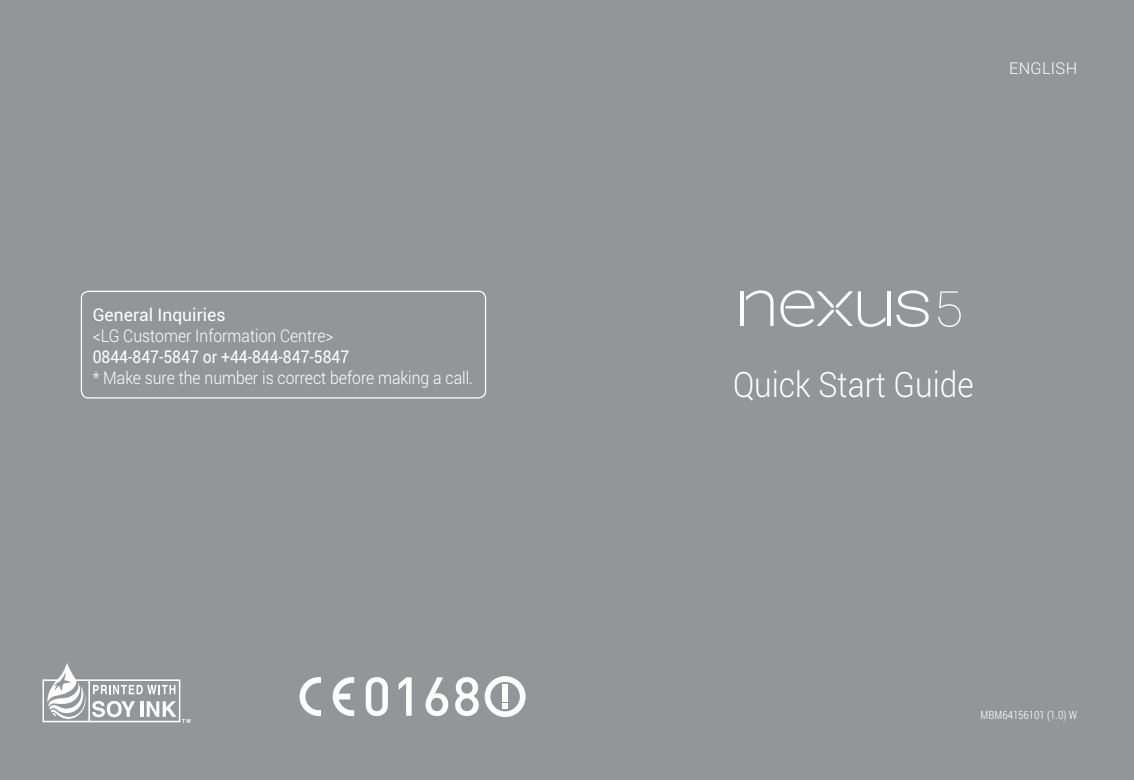
<style>
.page{position:relative;width:1134px;height:780px;background:#939598}
.page>*{position:absolute;margin:0;border:0;box-sizing:border-box;transform-origin:0 0}
.t1{font:300 35px "Roboto";color:#fff;scale:.9 1}
.t2{font:300 17.5px "Roboto";color:#fff;scale:.9 1}
.t3{font:17.5px "Roboto";color:#fff;scale:.9 1}
.t4{font:17.5px "Roboto";color:#fff}
.t5{font:300 16.25px "Roboto";letter-spacing:.02em;color:#fff}
.t6{font:300 11.25px "Roboto Condensed";color:#fff}
</style>
<div class="page">
<hr style="left:887px;top:291px;width:3px;height:35px;background:#fff">
<svg style="left:746px;top:290px;width:27px;height:36px"></svg>
<hr style="left:741px;top:291px;width:3px;height:35px;background:#fff">
<svg style="left:896px;top:290px;width:33px;height:37px"></svg>
<svg style="left:780px;top:290px;width:105px;height:37px"></svg>
<svg style="left:938px;top:291px;width:23px;height:36px"></svg>
<svg style="left:182px;top:719px;width:8px;height:3px"></svg>
<div style="left:42px;top:679px;width:138px;height:43px;border:2px solid #fff"></div>
<hr style="left:88px;top:680px;width:2px;height:41px;background:#fff">
<svg style="left:46px;top:663px;width:130px;height:56px"></svg>
<svg style="left:300px;top:677px;width:21px;height:39px"></svg>
<svg style="left:485px;top:676px;width:41px;height:41px"></svg>
<svg style="left:366px;top:677px;width:22px;height:39px"></svg>
<svg style="left:399px;top:677px;width:13px;height:38px"></svg>
<svg style="left:426px;top:677px;width:22px;height:39px"></svg>
<svg style="left:455px;top:677px;width:24px;height:39px"></svg>
<svg style="left:333px;top:677px;width:21px;height:39px"></svg>
<div style="left:81px;top:291px;width:405px;height:107px;border:1px solid #fff;border-radius:7px"></div>
<p class="t4" style="left:93px;top:302px;width:134px">General Inquiries</p>
<p class="t2" style="left:93px;top:323px;width:269px">&lt;LG Customer Information Centre&gt;</p>
<p class="t3" style="left:93px;top:345px;width:287px">0844-847-5847 or +44-844-847-5847</p>
<p class="t2" style="left:93px;top:366px;width:424px">* Make sure the number is correct before making a call.</p>
<p class="t5" style="left:1009px;top:57px;width:70px">ENGLISH</p>
<h1 class="t1" style="left:733px;top:361px;width:269px">Quick Start Guide</h1>
<p class="t6" style="left:980px;top:706px;width:98px">MBM64156101 (1.0) W</p>
</div>
